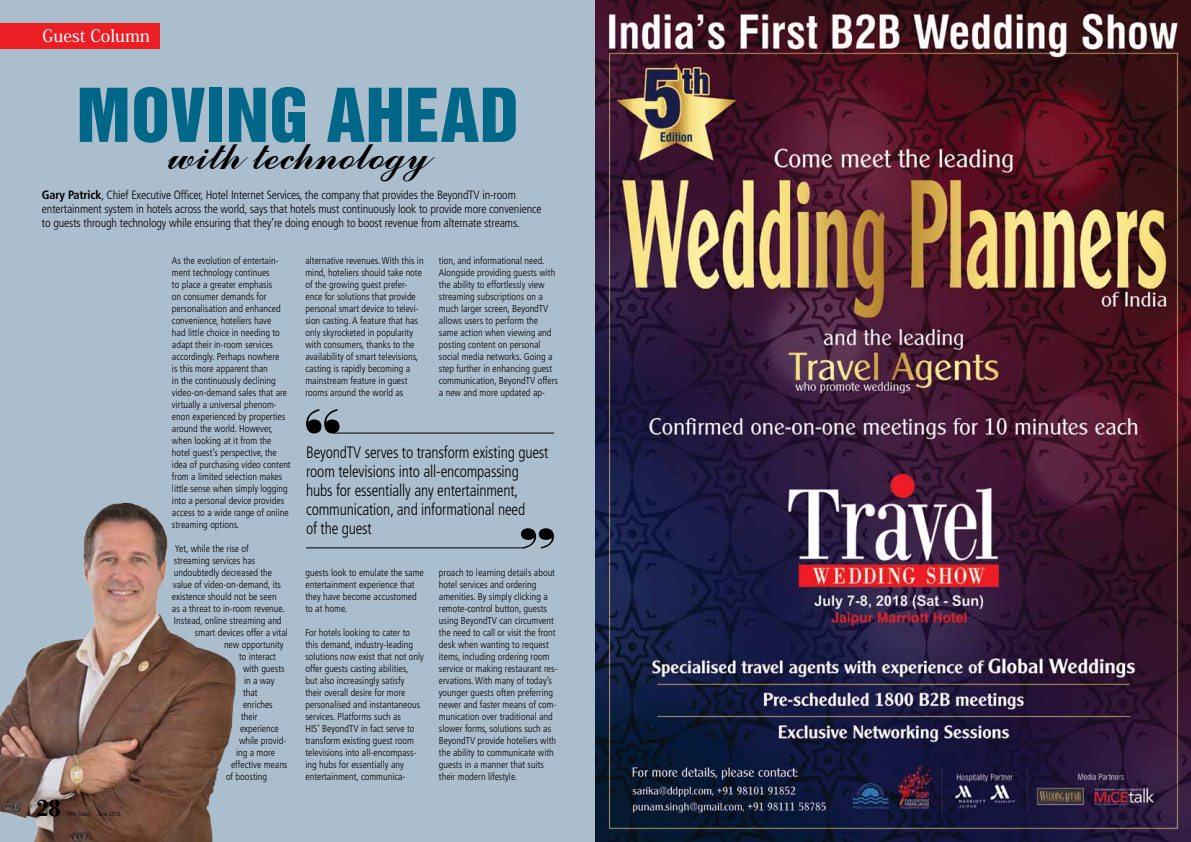
<style>
.page{position:relative;width:1191px;height:842px;background:#fff}
.page>*{position:absolute;margin:0;border:0;box-sizing:border-box;transform-origin:0 0}
.t1{font:67.7px "Helvetica Inserat";letter-spacing:.01em;color:#006789}
.t2{font:42px "Commercial Script BT";letter-spacing:.01em;color:#000}
.t3{font:700 25px "Bodoni";color:#000}
.t4{font:500 17px "Koz Min Pr 6 N";color:#fff}
.t5{font:300 condensed 16.5px/19px "Frutiger";letter-spacing:-.01em;color:#000;scale:.94 1}
.t6{font:300 condensed 12px/14px "Frutiger";letter-spacing:-.01em;color:#000}
.t7{font:300 condensed 10px/12px "Frutiger";color:#000}
.t8{font:300 condensed 6px "Frutiger";color:#000}
.s1{font-weight:700}
.s2{color:#ed1d24}
</style>
<div class="page">
<div style="left:0;top:0;width:595px;height:842px;background:#abbece"></div>
<div style="left:0;top:24px;width:159px;height:25px;background:#ed1d24"></div>
<img style="left:0;top:503px;width:236px;height:339px">
<hr style="left:333px;top:433px;width:221px;height:1px;background:#000">
<svg style="left:306px;top:409px;width:33px;height:24px"></svg>
<hr style="left:306px;top:547px;width:218px;height:1px;background:#000">
<svg style="left:521px;top:528px;width:33px;height:20px"></svg>
<img style="left:596px;top:0;width:595px;height:842px">
<h3 class="t4" style="left:43px;top:26px;width:109px">Guest Column</h3>
<h1 class="t1" style="left:77px;top:75px;width:443px">MOVING AHEAD</h1>
<h2 class="t2" style="left:166px;top:133px;width:263px">with technology</h2>
<p class="t6" style="left:42px;top:188px;width:501px"><span class="s1">Gary Patrick</span>, Chief Executive Officer, Hotel Internet Services, the company that provides the BeyondTV in-room entertainment system in hotels across the world, says that hotels must continuously look to provide more convenience to guests through technology while ensuring that they’re doing enough to boost revenue from alternate streams.</p>
<p class="t7" style="left:172px;top:255px;width:120px">As the evolution of entertain&shy;ment technology continues<br>to place a greater emphasis<br>on consumer demands for personalisation and enhanced convenience, hoteliers have<br>had little choice in needing to adapt their in-room services accordingly. Perhaps nowhere<br>is this more apparent than<br>in the continuously declining video-on-demand sales that are virtually a universal phenom&shy;enon experienced by properties around the world. However, when looking at it from the hotel guest’s perspective, the idea of purchasing video content from a limited selection makes little sense when simply logging into a personal device provides access to a wide range of online streaming options.</p>
<p class="t7" style="left:175px;top:543px;width:75px">Yet, while the rise of</p>
<p class="t7" style="left:174px;top:555px;width:83px">streaming services has</p>
<p class="t7" style="left:174px;top:567px;width:100px">undoubtedly decreased the</p>
<p class="t7" style="left:173px;top:579px;width:109px">value of video-on-demand, its</p>
<p class="t7" style="left:172px;top:591px;width:106px">existence should not be seen</p>
<p class="t7" style="left:172px;top:603px;width:114px">as a threat to in-room revenue.</p>
<p class="t7" style="left:174px;top:615px;width:109px">Instead, online streaming and</p>
<p class="t7" style="left:195px;top:627px;width:94px">smart devices offer a vital</p>
<p class="t7" style="left:224px;top:639px;width:61px">new opportunity</p>
<p class="t7" style="left:239px;top:651px;width:39px">to interact</p>
<p class="t7" style="left:243px;top:663px;width:43px">with guests</p>
<p class="t7" style="left:244px;top:675px;width:32px">in a way</p>
<p class="t7" style="left:243px;top:687px;width:16px">that</p>
<p class="t7" style="left:243px;top:699px;width:31px">enriches</p>
<p class="t7" style="left:241px;top:711px;width:18px">their</p>
<p class="t7" style="left:240px;top:723px;width:40px">experience</p>
<p class="t7" style="left:239px;top:735px;width:49px">while provid-</p>
<p class="t7" style="left:236px;top:747px;width:41px">ing a more</p>
<p class="t7" style="left:231px;top:759px;width:58px">effective means</p>
<p class="t7" style="left:226px;top:771px;width:43px">of boosting</p>
<p class="t7" style="left:439px;top:255px;width:121px">tion, and informational need.<br>Alongside providing guests with the ability to effortlessly view streaming subscriptions on a much larger screen, BeyondTV allows users to perform the same action when viewing and posting content on personal social media networks. Going a step further in enhancing guest communication, BeyondTV offers a new and more updated ap-</p>
<p class="t7" style="left:305px;top:255px;width:120px">alternative revenues. With this in mind, hoteliers should take note of the growing guest prefer&shy;ence for solutions that provide personal smart device to televi&shy;sion casting. A feature that has only skyrocketed in popularity with consumers, thanks to the availability of smart televisions, casting is rapidly becoming a mainstream feature in guest rooms around the world as</p>
<h3 class="t5" style="left:306px;top:443px;width:259px">BeyondTV serves to transform existing guest room televisions into all-encompassing hubs for essentially any entertainment, communication, and informational need<br>of the guest</h3>
<p class="t7" style="left:305px;top:567px;width:120px">guests look to emulate the same entertainment experience that they have become accustomed to at home.</p>
<p class="t7" style="left:305px;top:627px;width:120px">For hotels looking to cater to this demand, industry-leading solutions now exist that not only offer guests casting abilities,<br>but also increasingly satisfy<br>their overall desire for more personalised and instantaneous services. Platforms such as<br>HIS’ BeyondTV in fact serve to transform existing guest room televisions into all-encompass&shy;ing hubs for essentially any entertainment, communica-</p>
<p class="t7" style="left:439px;top:567px;width:120px">proach to learning details about hotel services and ordering amenities. By simply clicking a remote-control button, guests using BeyondTV can circumvent the need to call or visit the front desk when wanting to request items, including ordering room service or making restaurant res&shy;ervations. With many of today’s younger guests often preferring newer and faster means of com&shy;munication over traditional and slower forms, solutions such as<br>BeyondTV provide hoteliers with the ability to communicate with guests in a manner that suits their modern lifestyle.</p>
<h3 class="t3" style="left:36px;top:793px;width:26px">28</h3>
<p class="t8" style="left:67px;top:810px;width:55px">HRA Today <span class="s2">I</span> June 2018</p>
</div>
